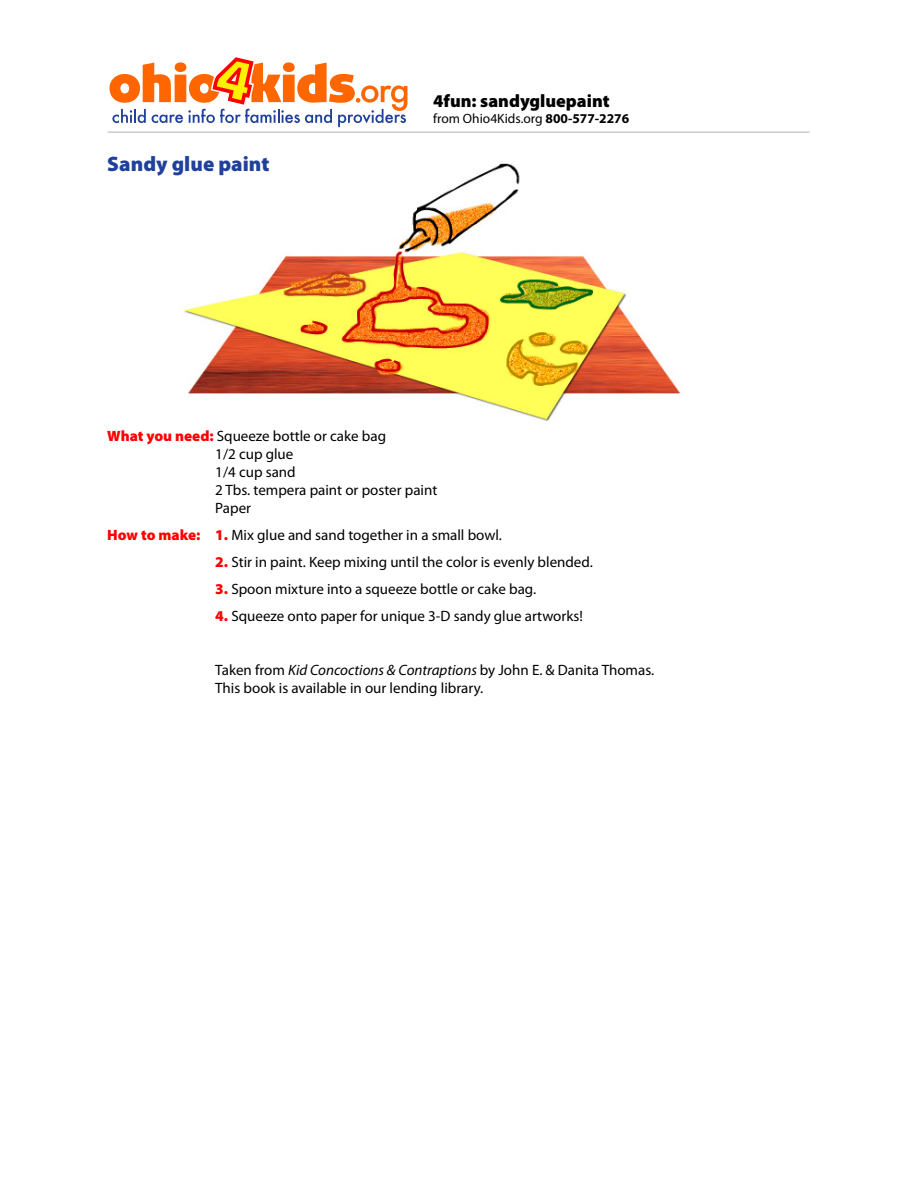
<style>
.page{position:relative;width:918px;height:1188px;background:#fff}
.page>*{position:absolute;margin:0;border:0;box-sizing:border-box;transform-origin:0 0}
.t1{font:900 21px "Myriad Pro";color:#20419b}
.t2{font:900 18px "Myriad Pro";color:#000}
.t3{font:15px/18px "Myriad Pro";color:#000}
.t4{font:13.5px "Myriad Pro";color:#000}
.s1{font-weight:700}
.s2{font-weight:900;color:#f00}
.s3{font-style:italic}
</style>
<div class="page">
<img style="left:183px;top:163px;width:498px;height:258px">
<svg style="left:109px;top:57px;width:298px;height:70px"></svg>
<hr style="left:107px;top:131px;width:702px;height:2px;background:#ccc">
<h1 class="t1" style="left:107px;top:152px;width:164px">Sandy glue paint</h1>
<p class="t2" style="left:433px;top:90px;width:178px">4fun: sandygluepaint</p>
<p class="t4" style="left:433px;top:111px;width:198px">from Ohio4Kids.org <span class="s1">800-577-2276</span></p>
<p class="t3" style="left:215px;top:428px;width:224px;text-indent:-108px"><span class="s2">What you need:</span> Squeeze bottle or cake bag<br>1/2 cup glue<br>1/4 cup sand<br>2 Tbs. tempera paint or poster paint<br>Paper</p>
<p class="t3" style="left:107px;top:527px;width:396px"><span class="s2">How to make: 1.</span> Mix glue and sand together in a small bowl.</p>
<p class="t3" style="left:215px;top:554px;width:379px"><span class="s2">2.</span> Stir in paint. Keep mixing until the color is evenly blended.</p>
<p class="t3" style="left:215px;top:581px;width:322px"><span class="s2">3.</span> Spoon mixture into a squeeze bottle or cake bag.</p>
<p class="t3" style="left:215px;top:608px;width:369px"><span class="s2">4.</span> Squeeze onto paper for unique 3-D sandy glue artworks!</p>
<p class="t3" style="left:215px;top:662px;width:440px">Taken from <span class="s3">Kid Concoctions &amp; Contraptions</span> by John E. &amp; Danita Thomas.<br>This book is available in our lending library.</p>
</div>
